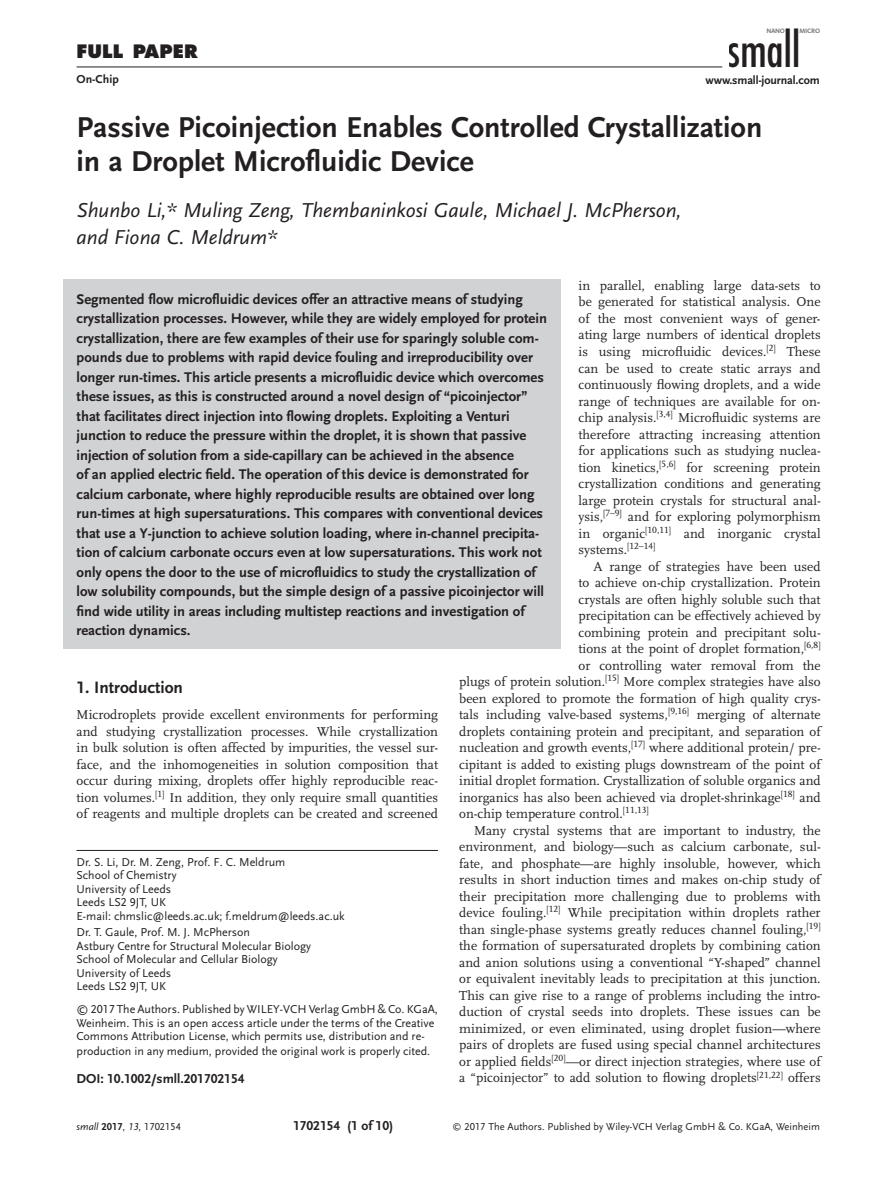
<style>
.page{position:relative;width:893px;height:1191px;background:#fff}
.page>*{position:absolute;margin:0;border:0;box-sizing:border-box;transform-origin:0 0}
.t1{font:500 condensed 46.35px "Futura";letter-spacing:-.015em;color:#231f20;scale:.95 1}
.t2{font:700 30px/34.5px "Scala Sans LF";color:#231f20}
.t3{font:italic 21px/27px "Scala Sans LF";color:#231f20}
.t4{font:800 18px "Futura";letter-spacing:.005em;color:#231f20}
.t5{font:700 17.25px "Scala Sans LF";color:#231f20}
.t6{font:700 14.7px/19.5px "Scala Sans LF";color:#231f20}
.t7{font:13.5px/16.5px "Scala LF";color:#231f20;text-align:justify}
.t8{font:700 13.5px "Scala Sans LF";color:#231f20}
.t9{font:12px/13.5px "Scala Sans LF";color:#231f20}
.t10{font:700 12px "Scala Sans LF";letter-spacing:-.01em;color:#231f20}
.t11{font:10.5px "Scala Sans LF";color:#231f20}
.t12{font:700 6.6px "Kievit OT";letter-spacing:-.035em;color:#76787b}
.s1{font-style:italic}
.s2{font-weight:700}
.s3{font-size:9px}
</style>
<div class="page">
<hr style="left:77px;top:67px;width:645px;height:1px;background:#231f20">
<hr style="left:77px;top:850px;width:361px;height:1px;background:#231f20">
<div style="left:63px;top:279px;width:498px;height:369px;background:#d1d2d4"></div>
<h3 class="t4" style="left:77px;top:39px;width:123px">FULL PAPER</h3>
<p class="t10" style="left:77px;top:73px;width:44px">On-Chip</p>
<h1 class="t1" style="left:728px;top:20px;width:78px">small</h1>
<p class="t12" style="left:766px;top:27px;width:20px">NANO</p>
<p class="t12" style="left:799px;top:27px;width:22px">MICRO</p>
<p class="t10" style="left:705px;top:73px;width:116px">www.small-journal.com</p>
<h2 class="t2" style="left:77px;top:111px;width:687px">Passive Picoinjection Enables Controlled Crystallization in a Droplet Microfluidic Device</h2>
<h3 class="t3" style="left:77px;top:197px;width:607px">Shunbo Li,* Muling Zeng, Thembaninkosi Gaule, Michael J. McPherson, and Fiona C. Meldrum*</h3>
<p class="t7" style="left:579px;top:277px;width:244px">in parallel, enabling large data-sets to be generated for statistical analysis. One of the most convenient ways of gener&shy;ating large numbers of identical droplets is using microfluidic devices.<sup>[2]</sup> These can be used to create static arrays and continuously flowing droplets, and a wide range of techniques are available for on&shy;chip analysis.<sup>[3,4]</sup> Microfluidic systems are therefore attracting increasing attention for applications such as studying nuclea&shy;tion kinetics,<sup>[5,6]</sup> for screening protein crystallization conditions and generating large protein crystals for structural anal&shy;ysis,<sup>[7–9]</sup> and for exploring polymorphism in organic<sup>[10,11]</sup> and inorganic crystal systems.<sup>[12–14]</sup></p>
<p class="t7" style="left:594px;top:558px;width:229px">A range of strategies have been used</p>
<p class="t7" style="left:579px;top:574px;width:244px">to achieve on-chip crystallization. Protein</p>
<p class="t7" style="left:579px;top:591px;width:244px">crystals are often highly soluble such that</p>
<p class="t7" style="left:579px;top:607px;width:244px">precipitation can be effectively achieved by</p>
<p class="t7" style="left:579px;top:624px;width:244px">combining protein and precipitant solu-</p>
<p class="t7" style="left:579px;top:640px;width:244px">tions at the point of droplet formation,<sup>[6,8]</sup></p>
<p class="t7" style="left:579px;top:657px;width:244px">or controlling water removal from the</p>
<p class="t7" style="left:459px;top:673px;width:363px">plugs of protein solution.<sup>[15]</sup> More complex strategies have also</p>
<p class="t7" style="left:459px;top:690px;width:363px">been explored to promote the formation of high quality crys-</p>
<p class="t7" style="left:459px;top:706px;width:363px">tals including valve-based systems,<sup>[9,16]</sup> merging of alternate</p>
<p class="t7" style="left:459px;top:723px;width:363px">droplets containing protein and precipitant, and separation of</p>
<p class="t7" style="left:459px;top:739px;width:363px">nucleation and growth events,<sup>[17]</sup> where additional protein/ pre-</p>
<p class="t7" style="left:459px;top:756px;width:363px">cipitant is added to existing plugs downstream of the point of</p>
<p class="t7" style="left:459px;top:772px;width:363px">initial droplet formation. Crystallization of soluble organics and</p>
<p class="t7" style="left:459px;top:789px;width:363px">inorganics has also been achieved via droplet-shrinkage<sup>[18]</sup> and</p>
<p class="t7" style="left:459px;top:805px;width:191px">on-chip temperature control.<sup>[11,13]</sup></p>
<p class="t7" style="left:474px;top:822px;width:348px">Many crystal systems that are important to industry, the</p>
<p class="t7" style="left:459px;top:838px;width:363px">environment, and biology—such as calcium carbonate, sul-</p>
<p class="t7" style="left:459px;top:855px;width:363px">fate, and phosphate—are highly insoluble, however, which</p>
<p class="t7" style="left:459px;top:871px;width:363px">results in short induction times and makes on-chip study of</p>
<p class="t7" style="left:459px;top:888px;width:363px">their precipitation more challenging due to problems with</p>
<p class="t7" style="left:459px;top:904px;width:363px">device fouling.<sup>[12]</sup> While precipitation within droplets rather</p>
<p class="t7" style="left:459px;top:921px;width:363px">than single-phase systems greatly reduces channel fouling,<sup>[19]</sup></p>
<p class="t7" style="left:459px;top:937px;width:363px">the formation of supersaturated droplets by combining cation</p>
<p class="t7" style="left:459px;top:954px;width:363px">and anion solutions using a conventional “Y-shaped” channel</p>
<p class="t7" style="left:459px;top:970px;width:363px">or equivalent inevitably leads to precipitation at this junction.</p>
<p class="t7" style="left:459px;top:987px;width:363px">This can give rise to a range of problems including the intro-</p>
<p class="t7" style="left:459px;top:1003px;width:363px">duction of crystal seeds into droplets. These issues can be</p>
<p class="t7" style="left:459px;top:1020px;width:363px">minimized, or even eliminated, using droplet fusion—where</p>
<p class="t7" style="left:459px;top:1036px;width:363px">pairs of droplets are fused using special channel architectures</p>
<p class="t7" style="left:459px;top:1053px;width:363px">or applied fields<sup>[20]</sup>—or direct injection strategies, where use of</p>
<p class="t7" style="left:459px;top:1069px;width:363px">a “picoinjector” to add solution to flowing droplets<sup>[21,22]</sup> offers</p>
<p class="t6" style="left:77px;top:289px;width:472px">Segmented flow microfluidic devices offer an attractive means of studying crystallization processes. However, while they are widely employed for protein crystallization, there are few examples of their use for sparingly soluble com&shy;pounds due to problems with rapid device fouling and irreproducibility over longer run-times. This article presents a microfluidic device which overcomes these issues, as this is constructed around a novel design of “picoinjector” that facilitates direct injection into flowing droplets. Exploiting a Venturi junction to reduce the pressure within the droplet, it is shown that passive injection of solution from a side-capillary can be achieved in the absence<br>of an applied electric field. The operation of this device is demonstrated for calcium carbonate, where highly reproducible results are obtained over long run-times at high supersaturations. This compares with conventional devices that use a Y-junction to achieve solution loading, where in-channel precipita&shy;tion of calcium carbonate occurs even at low supersaturations. This work not only opens the door to the use of microfluidics to study the crystallization of low solubility compounds, but the simple design of a passive picoinjector will find wide utility in areas including multistep reactions and investigation of reaction dynamics.</p>
<p class="t5" style="left:77px;top:678px;width:108px">1. Introduction</p>
<p class="t7" style="left:77px;top:706px;width:363px">Microdroplets provide excellent environments for performing and studying crystallization processes. While crystallization in bulk solution is often affected by impurities, the vessel sur&shy;face, and the inhomogeneities in solution composition that occur during mixing, droplets offer highly reproducible reac&shy;tion volumes.<sup>[1]</sup> In addition, they only require small quantities of reagents and multiple droplets can be created and screened</p>
<p class="t9" style="left:77px;top:855px;width:270px">Dr. S. Li, Dr. M. Zeng, Prof. F. C. Meldrum<br>School of Chemistry<br>University of Leeds<br>Leeds LS2 9JT, UK<br>E-mail: chmslic@leeds.ac.uk; f.meldrum@leeds.ac.uk</p>
<p class="t9" style="left:77px;top:926px;width:236px">Dr. T. Gaule, Prof. M. J. McPherson<br>Astbury Centre for Structural Molecular Biology<br>School of Molecular and Cellular Biology<br>University of Leeds<br>Leeds LS2 9JT, UK</p>
<p class="t9" style="left:77px;top:1003px;width:363px">© 2017 The Authors. Published by WILEY-VCH Verlag GmbH &amp; Co. KGaA,<br>Weinheim. This is an open access article under the terms of the Creative<br>Commons Attribution License, which permits use, distribution and re-</p>
<p class="t9" style="left:77px;top:1045px;width:355px">production in any medium, provided the original work is properly cited.</p>
<p class="t8" style="left:77px;top:1070px;width:169px">DOI: 10.1002/smll.201702154</p>
<p class="t11" style="left:77px;top:1121px;width:106px"><span class="s1">small</span> <span class="s2">2017</span>, <span class="s1">13</span>, 1702154</p>
<p class="t8" style="left:293px;top:1118px;width:102px">1702154 (1 of 10)</p>
<p class="t11" style="left:452px;top:1121px;width:369px"><span class="s3">©</span> 2017 The Authors. Published by Wiley-VCH Verlag GmbH &amp; Co. KGaA, Weinheim</p>
</div>
